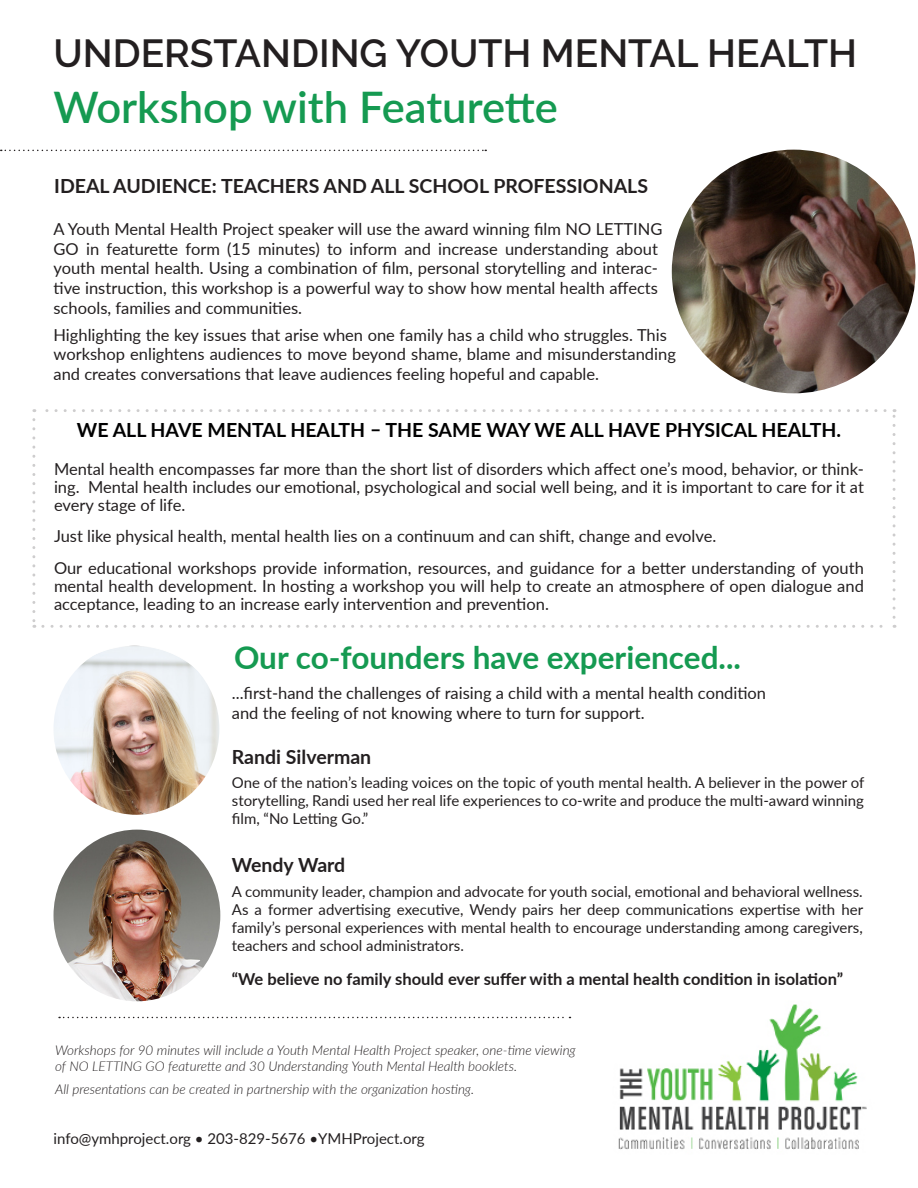
<style>
.page{position:relative;width:918px;height:1188px;background:#fff}
.page>*{position:absolute;margin:0;border:0;box-sizing:border-box;transform-origin:0 0}
.t1{font:600 43.5px "Lato";color:#159a51}
.t2{font:600 39px "Raleway";color:#231f20}
.t3{font:700 31.5px "Lato";color:#159a51}
.t4{font:700 19.5px "Lato";color:#231f20}
.t5{font:700 19.5px "Lato";color:#000001}
.t6{font:16.5px/19.8px "Lato";color:#231f20;text-align:justify}
.t7{font:700 16.5px "Lato";color:#231f20}
.t8{font:15px/18px "Lato";color:#231f20;text-align:justify}
.t9{font:italic 300 13.5px/16.2px "Lato";color:#231f20}
</style>
<div class="page">
<svg style="left:59px;top:1017px;width:511px;height:1px"></svg>
<svg style="left:1px;top:150px;width:485px;height:1px"></svg>
<svg style="left:32px;top:420px;width:3px;height:208px"></svg>
<svg style="left:43px;top:625px;width:852px;height:3px"></svg>
<svg style="left:893px;top:409px;width:3px;height:208px"></svg>
<svg style="left:34px;top:409px;width:851px;height:3px"></svg>
<img style="left:618px;top:1004px;width:249px;height:146px">
<img style="left:672px;top:150px;width:244px;height:243px;border-radius:122px">
<img style="left:54px;top:645px;width:165px;height:170px">
<img style="left:54px;top:830px;width:166px;height:171px">
<p class="t2" style="left:54px;top:31px;width:805px">UNDERSTANDING YOUTH MENTAL HEALTH</p>
<p class="t1" style="left:54px;top:76px;width:506px">Workshop with Featurette</p>
<p class="t4" style="left:54px;top:171px;width:595px">IDEAL AUDIENCE: TEACHERS AND ALL SCHOOL PROFESSIONALS</p>
<p class="t6" style="left:54px;top:218px;width:610px;text-align:left">A Youth Mental Health Project speaker will use the award winning film NO LETTING GO in featurette form (15 minutes) to inform and increase understanding about youth mental health. Using a combination of film, personal storytelling and interac&shy;tive instruction, this workshop is a powerful way to show how mental health affects schools, families and communities.</p>
<p class="t6" style="left:54px;top:324px;width:624px;text-align:left">Highlighting the key issues that arise when one family has a child who struggles. This workshop enlightens audiences to move beyond shame, blame and misunderstanding and creates conversations that leave audiences feeling hopeful and capable.</p>
<p class="t5" style="left:77px;top:415px;width:766px">WE ALL HAVE MENTAL HEALTH – THE SAME WAY WE ALL HAVE PHYSICAL HEALTH.</p>
<p class="t6" style="left:54px;top:459px;width:811px;line-height:18px">Mental health encompasses far more than the short list of disorders which affect one’s mood, behavior, or think&shy;ing. Mental health includes our emotional, psychological and social well being, and it is important to care for it at every stage of life.</p>
<p class="t6" style="left:54px;top:526px;width:664px">Just like physical health, mental health lies on a continuum and can shift, change and evolve.</p>
<p class="t6" style="left:54px;top:558px;width:811px;line-height:18px">Our educational workshops provide information, resources, and guidance for a better understanding of youth mental health development. In hosting a workshop you will help to create an atmosphere of open dialogue and acceptance, leading to an increase early intervention and prevention.</p>
<p class="t3" style="left:234px;top:634px;width:508px">Our co-founders have experienced...</p>
<p class="t6" style="left:232px;top:683px;width:536px">...first-hand the challenges of raising a child with a mental health condition</p>
<p class="t6" style="left:232px;top:702px;width:414px">and the feeling of not knowing where to turn for support.</p>
<p class="t4" style="left:232px;top:742px;width:141px">Randi Silverman</p>
<p class="t8" style="left:232px;top:773px;width:634px">One of the nation’s leading voices on the topic of youth mental health. A believer in the power of storytelling, Randi used her real life experiences to co-write and produce the multi-award winning film, “No Letting Go.”</p>
<p class="t4" style="left:232px;top:851px;width:115px">Wendy Ward</p>
<p class="t8" style="left:232px;top:882px;width:633px">A community leader, champion and advocate for youth social, emotional and behavioral wellness.<br>As a former advertising executive, Wendy pairs her deep communications expertise with her family’s personal experiences with mental health to encourage understanding among caregivers, teachers and school administrators.</p>
<p class="t7" style="left:232px;top:967px;width:613px">“We believe no family should ever suffer with a mental health condition in isolation”</p>
<p class="t9" style="left:55px;top:1041px;width:522px">Workshops for 90 minutes will include a Youth Mental Health Project speaker, one-time viewing of NO LETTING GO featurette and 30 Understanding Youth Mental Health booklets.</p>
<p class="t9" style="left:55px;top:1081px;width:421px">All presentations can be created in partnership with the organization hosting.</p>
<p class="t8" style="left:54px;top:1129px;width:373px">info@ymhproject.org • 203-829-5676 •YMHProject.org</p>
</div>
